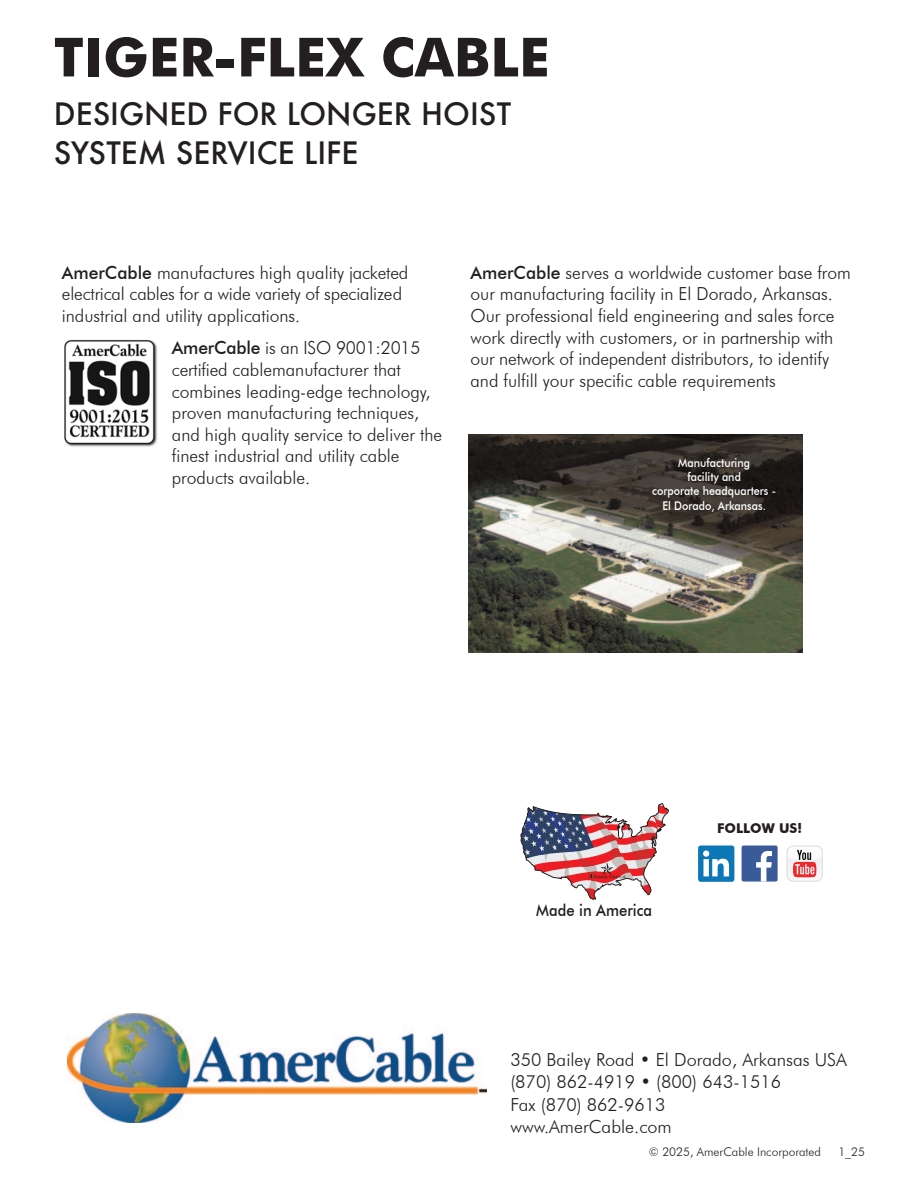
<style>
.page{position:relative;width:918px;height:1188px;background:#fff}
.page>*{position:absolute;margin:0;border:0;box-sizing:border-box;transform-origin:0 0}
.t1{font:700 54px "Futura BT";color:#231f20}
.t2{font:500 30px/39px "Futura";color:#231f20}
.t3{font:300 18px/21.6px "Futura BT";color:#231f20}
.t4{font:500 16.5px "Futura BT";color:#231f20;scale:.9 1}
.t5{font:700 13.5px "Futura BT";color:#231f20}
.t6{font:500 12px/14.4px "Futura BT";color:#fff;text-align:center;scale:.9 1}
.t7{font:300 12px "Futura BT";color:#231f20}
.s1{font-weight:500}
</style>
<div class="page">
<img style="left:64px;top:339px;width:93px;height:108px">
<img style="left:468px;top:435px;width:335px;height:218px">
<img style="left:68px;top:1013px;width:418px;height:109px">
<svg style="left:521px;top:803px;width:148px;height:97px"></svg>
<svg style="left:741px;top:845px;width:37px;height:37px"></svg>
<div style="left:742px;top:846px;width:36px;height:36px;background:#3b5a9a;border-radius:2px"></div>
<svg style="left:756px;top:851px;width:16px;height:31px"></svg>
<svg style="left:786px;top:845px;width:32px;height:32px"></svg>
<svg style="left:787px;top:846px;width:36px;height:36px"></svg>
<svg style="left:698px;top:845px;width:37px;height:37px"></svg>
<div style="left:698px;top:846px;width:36px;height:36px;background:#0c77b7;border-radius:3px"></div>
<svg style="left:703px;top:851px;width:26px;height:25px"></svg>
<p class="t1" style="left:54px;top:24px;width:497px">TIGER-FLEX CABLE</p>
<p class="t2" style="left:54px;top:94px;width:459px">DESIGNED FOR LONGER HOIST<br>SYSTEM SERVICE LIFE</p>
<p class="t3" style="left:62px;top:262px;width:348px"><span class="s1">AmerCable</span> manufactures high quality jacketed electrical cables for a wide variety of specialized industrial and utility applications.</p>
<p class="t3" style="left:172px;top:337px;width:272px"><span class="s1">AmerCable</span> is an ISO 9001:2015 certified cablemanufacturer that combines leading-edge technology, proven manufacturing techniques, and high quality service to deliver the finest industrial and utility cable products available.</p>
<p class="t3" style="left:471px;top:262px;width:382px"><span class="s1">AmerCable</span> serves a worldwide customer base from our manufacturing facility in El Dorado, Arkansas.<br>Our professional field engineering and sales force work directly with customers, or in partnership with our network of independent distributors, to identify and fulfill your specific cable requirements</p>
<p class="t6" style="left:652px;top:455px;width:139px">Manufacturing<br>facility and<br>corporate headquarters -<br>El Dorado, Arkansas.</p>
<p class="t4" style="left:536px;top:900px;width:130px">Made in America</p>
<p class="t5" style="left:717px;top:820px;width:86px">FOLLOW US!</p>
<p class="t3" style="left:510px;top:1048px;width:338px">350 Bailey Road • El Dorado, Arkansas USA</p>
<p class="t3" style="left:510px;top:1070px;width:272px;line-height:22.5px">(870) 862-4919 • (800) 643-1516<br>Fax (870) 862-9613</p>
<p class="t3" style="left:510px;top:1116px;width:163px">www.AmerCable.com</p>
<p class="t7" style="left:649px;top:1144px;width:174px">© 2025, AmerCable Incorporated</p>
<p class="t7" style="left:838px;top:1144px;width:28px">1_25</p>
</div>
